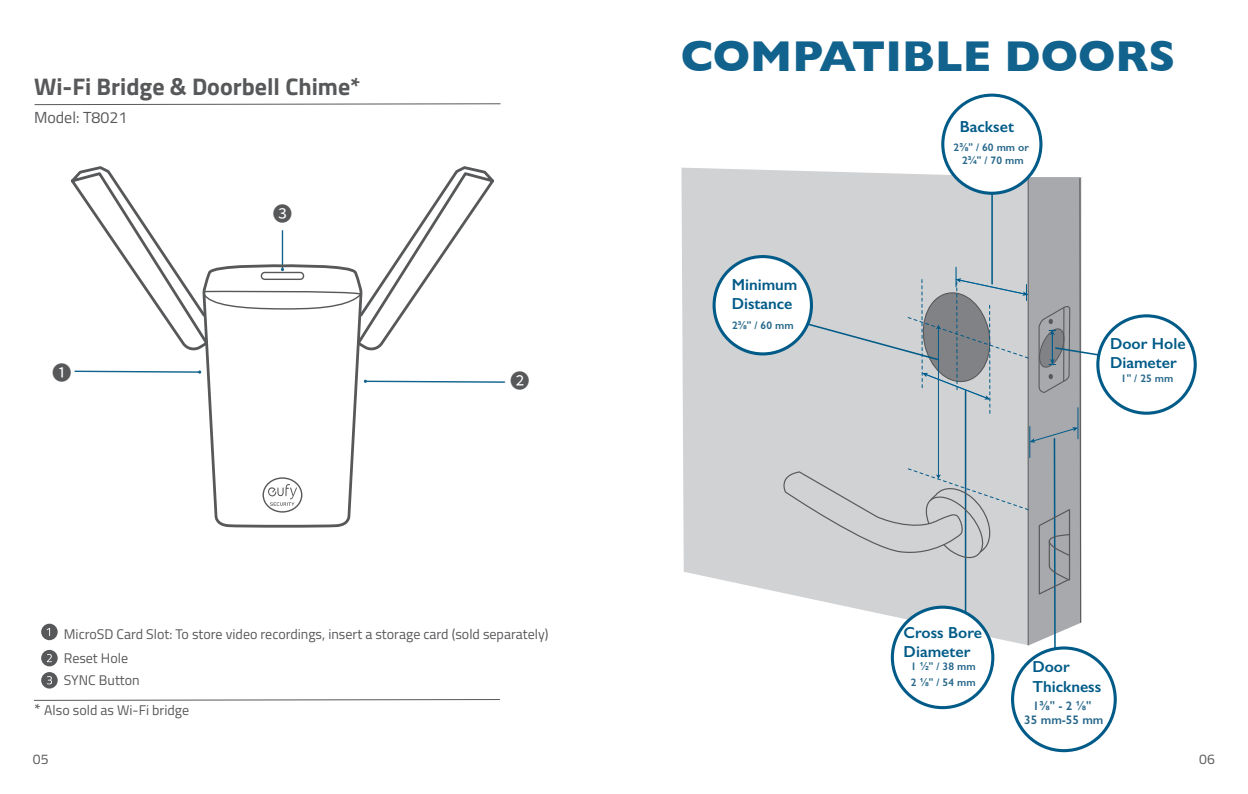
<style>
.page{position:relative;width:1248px;height:794px;background:#fff}
.page>*{position:absolute;margin:0;border:0;box-sizing:border-box;transform-origin:0 0}
.Primary_Title{font:700 44px "Gill Sans";color:#11628c}
.text-项目编号{font:700 24px "Titillium Web";color:#57585a}
.t1{font:19.8px "Noto Sans Hans";color:#57585a}
.primary_text{font:600 16px/19.2px "Gill Sans";color:#005b88}
.primary_text-2{font:16px "Titillium Web";color:#57585a}
._2_5{font:14px "Titillium Web";color:#57585a}
.primary_text-3{font:14px "Titillium Web";color:#57585a}
.t2{font:600 12.4px/13.6px "Gill Sans";color:#26678a;text-align:center}
.t3{font:600 10.8px/13px "Gill Sans";color:#26678a;text-align:center}
.s1{font-size:16px}
.s2{font-family:"Arial";font-weight:700}
</style>
<div class="page">
<div style="left:41px;top:623px;width:17px;height:17px;background:#57585a;border-radius:50%"></div>
<svg style="left:47px;top:628px;width:3px;height:8px"></svg>
<div style="left:41px;top:650px;width:17px;height:16px;background:#57585a;border-radius:50%"></div>
<svg style="left:47px;top:654px;width:5px;height:8px"></svg>
<div style="left:41px;top:672px;width:17px;height:16px;background:#57585a;border-radius:50%"></div>
<svg style="left:47px;top:676px;width:5px;height:8px"></svg>
<svg style="left:364px;top:380px;width:142px;height:3px"></svg>
<svg style="left:74px;top:370px;width:127px;height:4px"></svg>
<svg style="left:201px;top:354px;width:163px;height:174px"></svg>
<svg style="left:70px;top:166px;width:424px;height:188px"></svg>
<div style="left:261px;top:272px;width:43px;height:8px;border:1px solid #57585a;border-radius:3px"></div>
<div style="left:262px;top:477px;width:40px;height:35px;border:1px solid #57585a;border-radius:50%"></div>
<svg style="left:268px;top:484px;width:29px;height:22px"></svg>
<svg style="left:34px;top:103px;width:467px;height:2px"></svg>
<div style="left:1096px;top:314px;width:100px;height:101px;border:3px solid #005b88;border-radius:50%"></div>
<svg style="left:681px;top:168px;width:273px;height:424px;background:#d3d5d6"></svg>
<hr style="left:1053px;top:439px;width:2px;height:217px;background:#005b88">
<svg style="left:777px;top:177px;width:323px;height:468px;background:#c6c9cc"></svg>
<hr style="left:1077px;top:408px;width:1px;height:31px;background:#005b88">
<hr style="left:1029px;top:426px;width:1px;height:31px;background:#005b88">
<div style="left:714px;top:256px;width:97px;height:98px;background:#fff;border-radius:50%"></div>
<div style="left:712px;top:255px;width:101px;height:100px;border:3px solid #005b88;border-radius:50%"></div>
<div style="left:942px;top:95px;width:98px;height:98px;background:#fff;border-radius:50%"></div>
<div style="left:941px;top:94px;width:101px;height:101px;border:3px solid #005b88;border-radius:50%"></div>
<div style="left:892px;top:607px;width:100px;height:100px;background:#fff;border-radius:50%"></div>
<div style="left:890px;top:605px;width:104px;height:104px;border:3px solid #005b88;border-radius:50%"></div>
<div style="left:1012px;top:648px;width:103px;height:102px;background:#fff;border-radius:50%"></div>
<div style="left:1010px;top:646px;width:106px;height:106px;border:3px solid #005b88;border-radius:50%"></div>
<svg style="left:34px;top:699px;width:466px;height:2px"></svg>
<p class="text-项目编号" style="left:34px;top:69px;width:328px">Wi-Fi Bridge &amp; Doorbell Chime*</p>
<p class="primary_text-2" style="left:34px;top:105px;width:95px">Model: T8021</p>
<p class="t1" style="left:273px;top:203px;width:21px">❸</p>
<p class="t1" style="left:52px;top:361px;width:21px">❶</p>
<p class="t1" style="left:510px;top:370px;width:21px">❷</p>
<p class="_2_5" style="left:64px;top:623px;width:486px">MicroSD Card Slot: To store video recordings, insert a storage card (sold separately)</p>
<p class="_2_5" style="left:64px;top:648px;width:66px">Reset Hole</p>
<p class="_2_5" style="left:64px;top:670px;width:77px">SYNC Button</p>
<p class="primary_text-3" style="left:34px;top:699px;width:157px"><span class="s1">*</span> Also sold as Wi-Fi bridge</p>
<p class="Primary_Title" style="left:680px;top:21px;width:496px">COMPATIBLE DOORS</p>
<p class="primary_text" style="left:959px;top:117px;width:56px">Backset</p>
<p class="primary_text" style="left:731px;top:274px;width:67px">Minimum<br>Distance</p>
<p class="t3" style="left:732px;top:318px;width:63px">2<span class="s2">⅜</span>" / 60 mm</p>
<p class="t3" style="left:953px;top:140px;width:77px">2<span class="s2">⅜</span>" / 60 mm or<br>2<span class="s2">¾</span>" / 70 mm</p>
<p class="primary_text" style="left:1109px;top:334px;width:77px">Door Hole<br>Diameter</p>
<p class="t3" style="left:1120px;top:372px;width:54px">1" / 25 mm</p>
<p class="primary_text" style="left:903px;top:623px;width:80px">Cross Bore<br>Diameter</p>
<p class="t3" style="left:910px;top:660px;width:66px">1 <span class="s2">½</span>" / 38 mm</p>
<p class="t3" style="left:910px;top:675px;width:66px">2 <span class="s2">⅛</span>" / 54 mm</p>
<p class="primary_text" style="left:1032px;top:657px;width:70px">Door<br>Thickness</p>
<p class="t2" style="left:1024px;top:699px;width:81px">1<span class="s2">⅜</span>" - 2 <span class="s2">⅛</span>"<br>35 mm-55 mm</p>
<p class="_2_5" style="left:33px;top:749px;width:17px">05</p>
<p class="_2_5" style="left:1198px;top:749px;width:17px">06</p>
</div>
